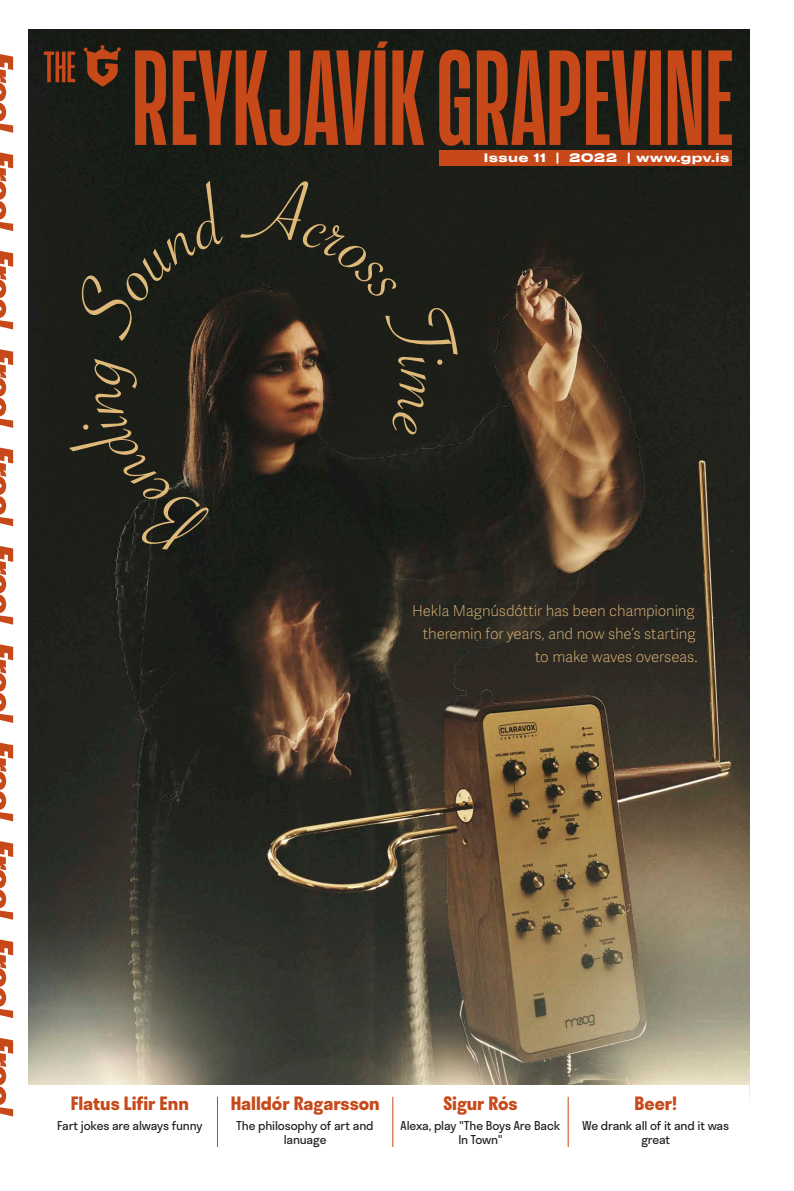
<style>
.page{position:relative;width:794px;height:1191px;background:#fff}
.page>*{position:absolute;margin:0;border:0;box-sizing:border-box;transform-origin:0 0}
.t1{font:700 18px "Stratos";color:#c74919}
.t2{font:100 15px/23px "Adelle Sans Devanagari";letter-spacing:-.01em;color:#deb979;text-align:right}
.t3{font:12px/14px "Stratos";letter-spacing:-.015em;color:#231f20;text-align:center}
.t4{font:500 expanded 11.6px "Druk";letter-spacing:.09em;color:#fff;scale:.96 1}
</style>
<div class="page">
<img style="left:29px;top:30px;width:720px;height:1055px">
<svg style="left:0;top:54px;width:13px;height:79px"></svg>
<svg style="left:0;top:644px;width:13px;height:79px"></svg>
<svg style="left:0;top:742px;width:13px;height:79px"></svg>
<svg style="left:0;top:251px;width:13px;height:78px"></svg>
<svg style="left:0;top:939px;width:13px;height:79px"></svg>
<svg style="left:0;top:447px;width:13px;height:79px"></svg>
<svg style="left:0;top:152px;width:13px;height:79px"></svg>
<svg style="left:0;top:841px;width:13px;height:78px"></svg>
<svg style="left:0;top:349px;width:13px;height:79px"></svg>
<svg style="left:0;top:546px;width:13px;height:78px"></svg>
<svg style="left:0;top:1038px;width:13px;height:78px"></svg>
<div style="left:439px;top:150px;width:293px;height:16px;background:#c74919"></div>
<div style="left:43px;top:41px;width:694px;height:110px;background:#181e18"></div>
<svg style="left:135px;top:41px;width:597px;height:105px"></svg>
<svg style="left:84px;top:45px;width:37px;height:42px"></svg>
<svg style="left:44px;top:52px;width:31px;height:30px"></svg>
<hr style="left:217px;top:1096px;width:1px;height:51px;background:#c74919">
<hr style="left:392px;top:1096px;width:1px;height:51px;background:#c74919">
<hr style="left:567px;top:1096px;width:1px;height:51px;background:#c74919">
<svg style="left:69px;top:359px;width:141px;height:203px;background:#22211a"></svg>
<div style="left:68px;top:181px;width:162px;height:161px;background:#1a1e18"></div>
<svg style="left:240px;top:176px;width:220px;height:260px;background:#28231b"></svg>
<p class="t4" style="left:484px;top:148px;width:256px">Issue 11 | 2022 | www.gpv.is</p>
<p class="t2" style="left:412px;top:600px;width:287px">Hekla Magnúsdóttir has been championing theremin for years, and now she’s starting to make waves overseas.</p>
<h1 class="t1" style="left:71px;top:1089px;width:120px">Flatus Lifir Enn</h1>
<p class="t3" style="left:57px;top:1118px;width:147px">Fart jokes are always funny</p>
<h1 class="t1" style="left:231px;top:1089px;width:150px">Halldór Ragarsson</h1>
<p class="t3" style="left:237px;top:1118px;width:138px">The philosophy of art and lanuage</p>
<h1 class="t1" style="left:443px;top:1089px;width:76px">Sigur Rós</h1>
<p class="t3" style="left:400px;top:1118px;width:161px">Alexa, play "The Boys Are Back<br>In Town"</p>
<h1 class="t1" style="left:634px;top:1089px;width:44px">Beer!</h1>
<p class="t3" style="left:582px;top:1118px;width:148px">We drank all of it and it was great</p>
</div>
